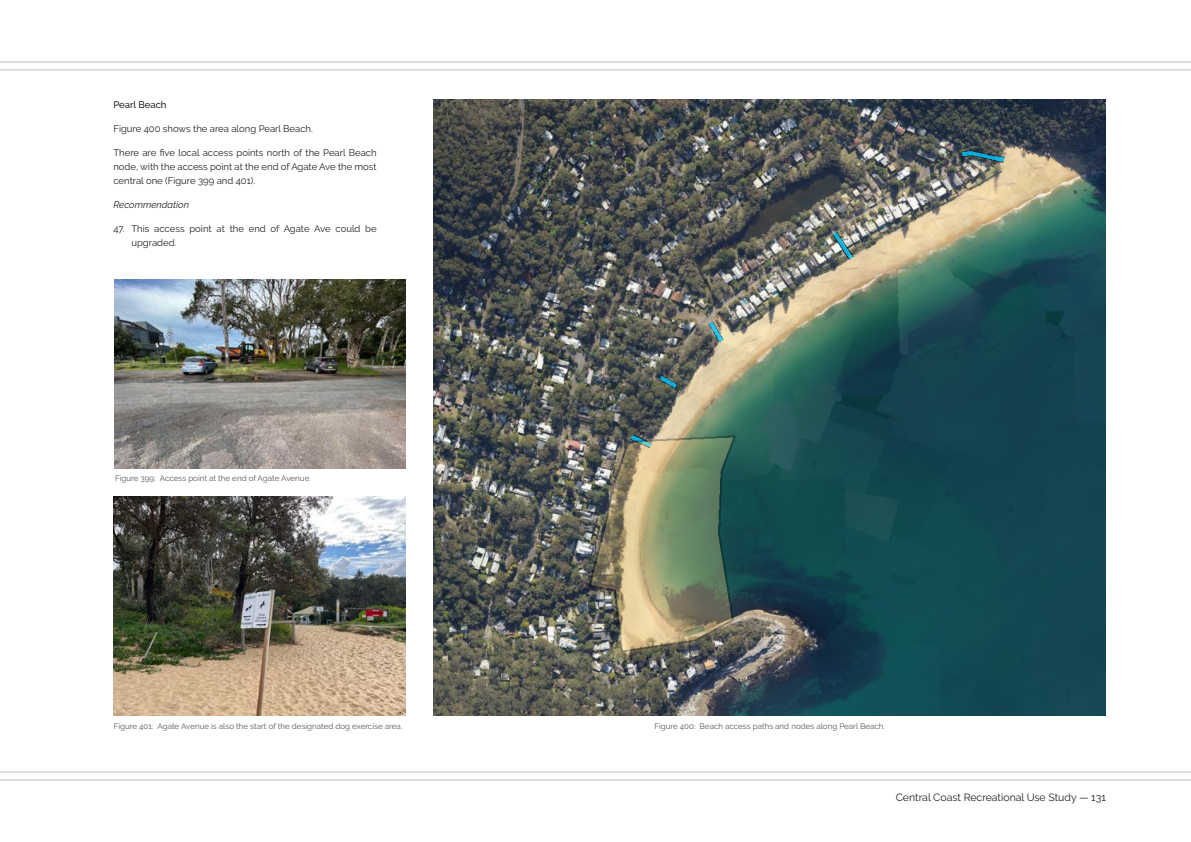
<style>
.page{position:relative;width:1191px;height:842px;background:#fff}
.page>*{position:absolute;margin:0;border:0;box-sizing:border-box;transform-origin:0 0}
.t1{font:10.5px "Raleway";color:#231f20}
.Base_paragraph{font:9.5px/14px "Raleway";color:#231f20;text-align:justify}
.Base_paragraph-2{font:italic 9.5px "Raleway";color:#231f20}
.Base_paragraph-3{font:500 9.5px "Raleway";color:#231f20}
.t2{font:8px "Raleway";color:#57585a}
</style>
<div class="page">
<hr style="left:0;top:69px;width:1191px;height:2px;background:#dcdddf">
<hr style="left:0;top:779px;width:1191px;height:2px;background:#dcdddf">
<hr style="left:0;top:61px;width:1191px;height:2px;background:#dcdddf">
<hr style="left:0;top:771px;width:1191px;height:2px;background:#dcdddf">
<img style="left:114px;top:279px;width:291px;height:189px">
<img style="left:433px;top:99px;width:673px;height:617px">
<img style="left:113px;top:497px;width:292px;height:219px">
<p class="Base_paragraph-3" style="left:113px;top:99px;width:55px">Pearl Beach</p>
<p class="Base_paragraph" style="left:113px;top:122px;width:201px">Figure 400 shows the area along Pearl Beach.</p>
<p class="Base_paragraph" style="left:113px;top:146px;width:265px">There are five local access points north of the Pearl Beach node, with the access point at the end of Agate Ave the most central one (Figure 399 and 401).</p>
<p class="Base_paragraph-2" style="left:113px;top:199px;width:77px">Recommendation</p>
<p class="Base_paragraph" style="left:131px;top:221px;width:247px;text-indent:-18px">47. This access point at the end of Agate Ave could be upgraded.</p>
<p class="t2" style="left:115px;top:474px;width:197px">Figure 399: Access point at the end of Agate Avenue.</p>
<p class="t2" style="left:114px;top:721px;width:290px">Figure 401: Agate Avenue is also the start of the designated dog exercise area.</p>
<p class="t2" style="left:654px;top:721px;width:232px">Figure 400: Beach access paths and nodes along Pearl Beach.</p>
<p class="t1" style="left:895px;top:791px;width:212px">Central Coast Recreational Use Study — 131</p>
</div>
